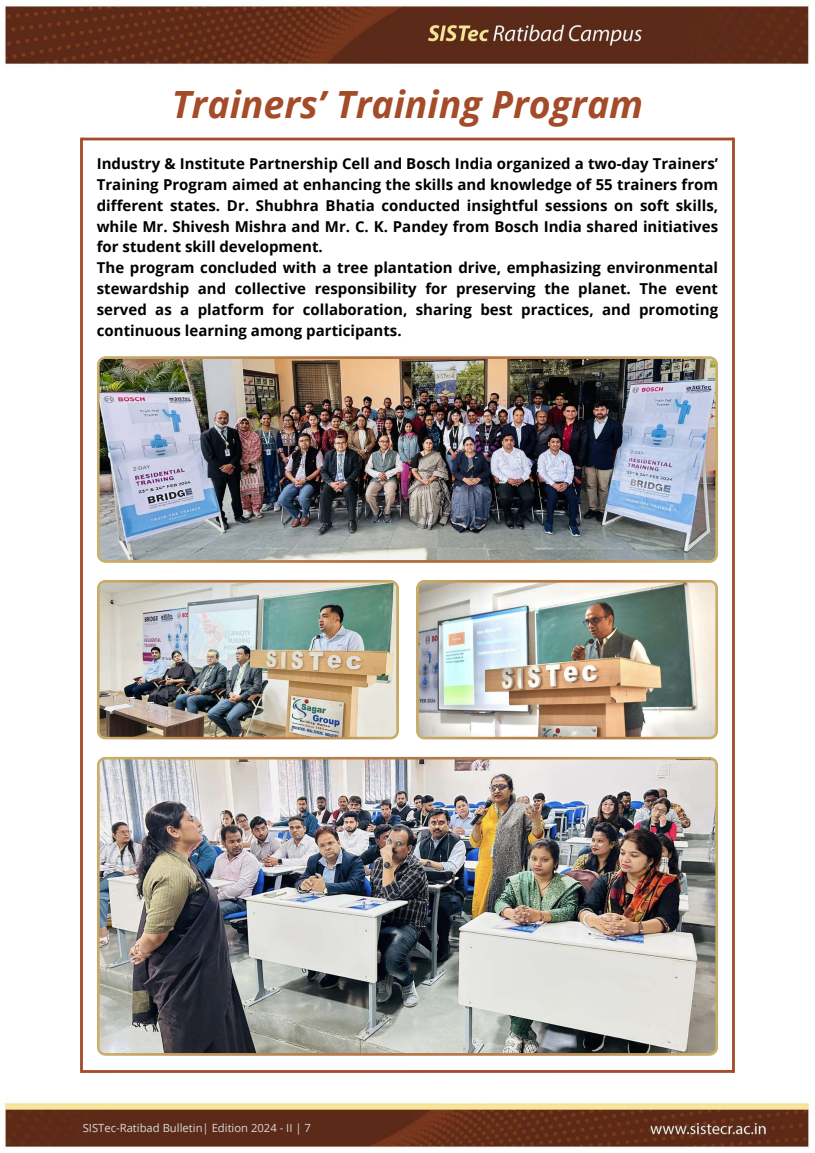
<style>
.page{position:relative;width:815px;height:1153px;background:#fff}
.page>*{position:absolute;margin:0;border:0;box-sizing:border-box;transform-origin:0 0}
.t1{font:italic 700 37.5px "Open Sans";color:#a44b29}
.t2{font:700 15px/20.9px "Open Sans";color:#000}
.t3{font:11.25px "Open Sans";color:#d9d9d9}
</style>
<div class="page">
<img style="left:1px;top:0;width:809px;height:1149px">
<hr style="left:81px;top:138px;width:652px;height:2px;background:#a44b29">
<hr style="left:81px;top:1069px;width:652px;height:3px;background:#a44b29">
<hr style="left:732px;top:138px;width:2px;height:934px;background:#a44b29">
<hr style="left:80px;top:138px;width:3px;height:934px;background:#a44b29">
<img style="left:97px;top:579px;width:302px;height:160px">
<img style="left:416px;top:579px;width:302px;height:160px">
<img style="left:97px;top:356px;width:621px;height:206px">
<img style="left:97px;top:756px;width:621px;height:299px">
<h1 class="t1" style="left:172px;top:78px;width:473px">Trainers’ Training Program</h1>
<p class="t2" style="left:97px;top:153px;width:622px">Industry &amp; Institute Partnership Cell and Bosch India organized a two-day Trainers’ Training Program aimed at enhancing the skills and knowledge of 55 trainers from different states. Dr. Shubhra Bhatia conducted insightful sessions on soft skills, while Mr. Shivesh Mishra and Mr. C. K. Pandey from Bosch India shared initiatives for student skill development.<br>The program concluded with a tree plantation drive, emphasizing environmental stewardship and collective responsibility for preserving the planet. The event served as a platform for collaboration, sharing best practices, and promoting continuous learning among participants.</p>
<p class="t3" style="left:83px;top:1119px;width:230px">SISTec-Ratibad Bulletin| Edition 2024 - II | 7</p>
</div>
